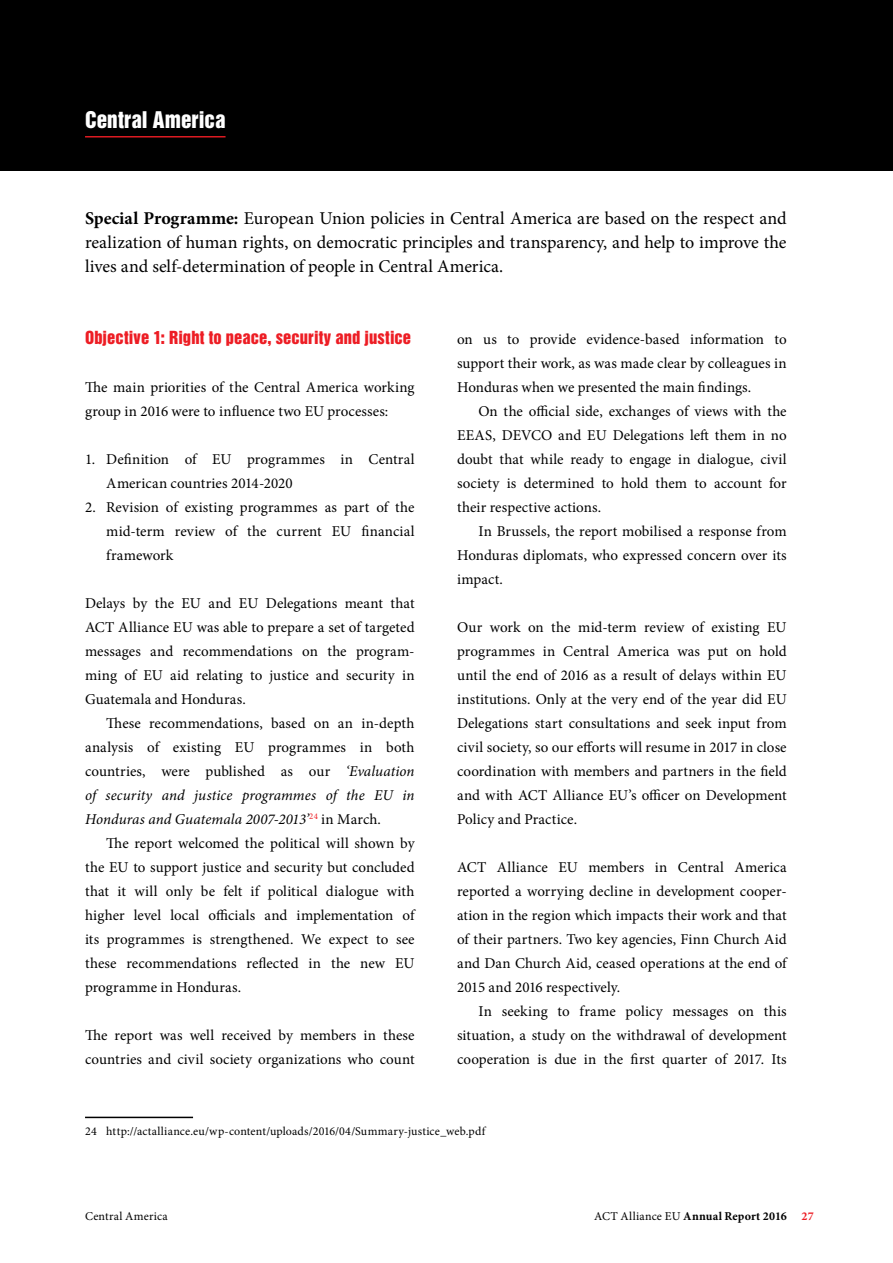
<style>
.page{position:relative;width:893px;height:1263px;background:#fff}
.page>*{position:absolute;margin:0;border:0;box-sizing:border-box;transform-origin:0 0}
.Header_1_Section{font:21px "Helvetica Inserat";color:#fff}
.Intro{font:18px/24px "Minion Pro";letter-spacing:-.005em;color:#000;text-align:justify}
.Header_2{font:16.5px "Helvetica Inserat";letter-spacing:.01em;color:#ed1d24}
.t1{font:15px/24px "Minion Pro";letter-spacing:.005em;color:#000;text-align:justify}
.Footnote{font:12px "Minion Pro";letter-spacing:.015em;color:#000}
.t2{font:700 12px "Minion Pro";letter-spacing:.01em;color:#000}
.s1{font-weight:700}
.s2{font-style:italic}
.s3{font-weight:400}
.s4{color:#ed1d24}
</style>
<div class="page">
<div style="left:0;top:0;width:893px;height:170px;background:#000"></div>
<hr style="left:85px;top:136px;width:141px;height:1px;background:#ed1d24">
<hr style="left:85px;top:1117px;width:108px;height:1px;background:#000">
<p class="Header_1_Section" style="left:85px;top:107px;width:142px">Central America</p>
<p class="Intro" style="left:85px;top:206px;width:703px"><span class="s1">Special Programme:</span> European Union policies in Central America are based on the respect and realization of human rights, on democratic principles and transparency, and help to improve the lives and self-determination of people in Central America.</p>
<p class="Header_2" style="left:85px;top:327px;width:328px">Objective 1: Right to peace, security and justice</p>
<p class="t1" style="left:85px;top:375px;width:331px">The main priorities of the Central America working group in 2016 were to influence two EU processes:</p>
<p class="t1" style="left:106px;top:447px;width:310px;text-indent:-21px">1. Definition of EU programmes in Central<br>American countries 2014-2020</p>
<p class="t1" style="left:106px;top:495px;width:310px;text-indent:-21px">2. Revision of existing programmes as part of the mid-term review of the current EU financial framework</p>
<p class="t1" style="left:85px;top:591px;width:331px">Delays by the EU and EU Delegations meant that ACT Alliance EU was able to prepare a set of targeted messages and recommendations on the program&shy;ming of EU aid relating to justice and security in Guatemala and Honduras.</p>
<p class="t1" style="left:85px;top:711px;width:331px;text-indent:21px">These recommendations, based on an in-depth analysis of existing EU programmes in both countries, were published as our <span class="s2">‘Evaluation of security and justice programmes of the EU in Honduras and Guatemala 2007-2013’</span><sup>24</sup> in March.</p>
<p class="t1" style="left:85px;top:831px;width:331px;text-indent:21px">The report welcomed the political will shown by the EU to support justice and security but concluded that it will only be felt if political dialogue with higher level local officials and implementation of its programmes is strengthened. We expect to see these recommendations reflected in the new EU programme in Honduras.</p>
<p class="t1" style="left:85px;top:1023px;width:331px">The report was well received by members in these countries and civil society organizations who count</p>
<p class="t1" style="left:457px;top:327px;width:331px">on us to provide evidence-based information to support their work, as was made clear by colleagues in Honduras when we presented the main findings.</p>
<p class="t1" style="left:457px;top:399px;width:331px;text-indent:21px">On the official side, exchanges of views with the EEAS, DEVCO and EU Delegations left them in no doubt that while ready to engage in dialogue, civil society is determined to hold them to account for their respective actions.</p>
<p class="t1" style="left:457px;top:519px;width:331px;text-indent:21px">In Brussels, the report mobilised a response from Honduras diplomats, who expressed concern over its impact.</p>
<p class="t1" style="left:457px;top:615px;width:331px">Our work on the mid-term review of existing EU programmes in Central America was put on hold until the end of 2016 as a result of delays within EU institutions. Only at the very end of the year did EU Delegations start consultations and seek input from civil society, so our efforts will resume in 2017 in close coordination with members and partners in the field and with ACT Alliance EU’s officer on Development Policy and Practice.</p>
<p class="t1" style="left:457px;top:855px;width:331px">ACT Alliance EU members in Central America reported a worrying decline in development cooper&shy;ation in the region which impacts their work and that of their partners. Two key agencies, Finn Church Aid and Dan Church Aid, ceased operations at the end of 2015 and 2016 respectively.</p>
<p class="t1" style="left:457px;top:999px;width:331px;text-indent:21px">In seeking to frame policy messages on this situation, a study on the withdrawal of development cooperation is due in the first quarter of 2017. Its</p>
<p class="Footnote" style="left:85px;top:1123px;width:402px">24 http://actalliance.eu/wp-content/uploads/2016/04/Summary-justice_web.pdf</p>
<p class="Footnote" style="left:85px;top:1208px;width:84px">Central America</p>
<p class="t2" style="left:594px;top:1208px;width:221px"><span class="s3">ACT Alliance EU</span> Annual Report 2016 <span class="s4">27</span></p>
</div>
